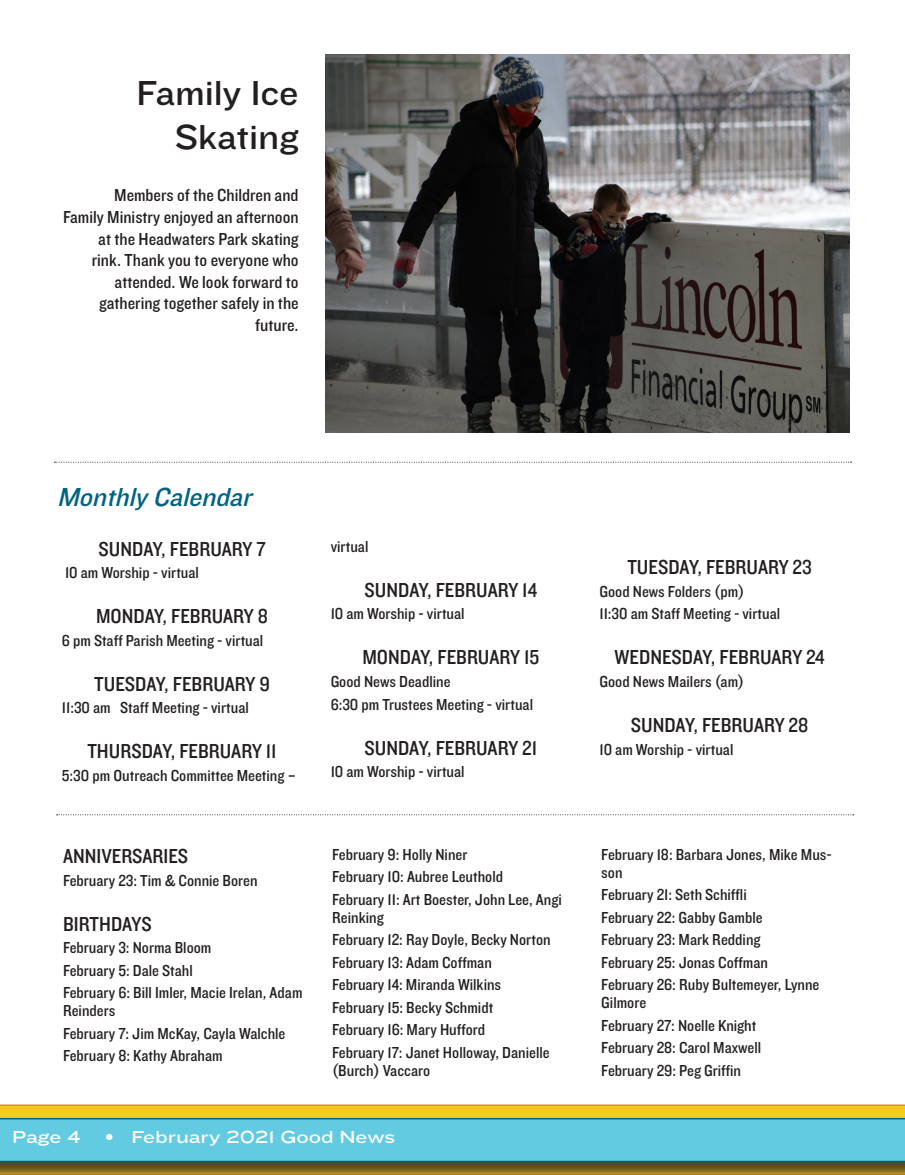
<style>
.page{position:relative;width:905px;height:1175px;background:#fff}
.page>*{position:absolute;margin:0;border:0;box-sizing:border-box;transform-origin:0 0}
.Good_News_article_he{font:36px/43.2px "Knockout 32 Junior Cruisewt";color:#231f20;text-align:right}
.Good_News_article_he-2{font:italic 27px "Knockout 31 Junior Middlewt";color:#006383}
.Calendar_Date{font:21px "Knockout 30 Junior Welterwt";color:#231f20}
.Good_News_article_he-3{font:21px "Knockout 30 Junior Welterwt";color:#231f20}
.Good_News_article{font:18px/21.6px "Knockout 30 Junior Welterwt";color:#231f20;text-align:right}
.t1{font:18px "Knockout 34 Junior Sumo";color:#fff}
.Good_News_article_he-4{font:16.5px/18px "Knockout 30 Junior Welterwt";color:#231f20}
</style>
<div class="page">
<svg style="left:0;top:1104px;width:904px;height:14px;background:#f3c428"></svg>
<div style="left:0;top:1120px;width:904px;height:54px;background:#231f20;opacity:.75"></div>
<svg style="left:0;top:1118px;width:904px;height:44px;background:#5cc4db"></svg>
<svg style="left:54px;top:462px;width:797px;height:1px"></svg>
<img style="left:326px;top:54px;width:523px;height:378px">
<svg style="left:57px;top:814px;width:796px;height:1px"></svg>
<p class="Good_News_article_he" style="left:137px;top:70px;width:163px">Family Ice<br>Skating</p>
<p class="Good_News_article" style="left:63px;top:184px;width:237px">Members of the Children and<br>Family Ministry enjoyed an afternoon at the Headwaters Park skating<br>rink. Thank you to everyone who attended. We look forward to gathering together safely in the future.</p>
<p class="Good_News_article_he-2" style="left:57px;top:479px;width:204px">MonthlyCalendar</p>
<p class="Calendar_Date" style="left:99px;top:534px;width:168px">SUNDAY, FEBRUARY 7</p>
<p class="Good_News_article_he-4" style="left:65px;top:563px;width:135px">10 am Worship - virtual</p>
<p class="Calendar_Date" style="left:96px;top:602px;width:173px">MONDAY, FEBRUARY 8</p>
<p class="Good_News_article_he-4" style="left:62px;top:630px;width:203px">6 pm Staff Parish Meeting - virtual</p>
<p class="Calendar_Date" style="left:94px;top:669px;width:177px">TUESDAY, FEBRUARY 9</p>
<p class="Good_News_article_he-4" style="left:62px;top:698px;width:188px">11:30 am Staff Meeting - virtual</p>
<p class="Calendar_Date" style="left:87px;top:737px;width:191px">THURSDAY, FEBRUARY 11</p>
<p class="Good_News_article_he-4" style="left:62px;top:765px;width:235px">5:30 pm Outreach Committee Meeting –</p>
<p class="Calendar_Date" style="left:63px;top:842px;width:127px">ANNIVERSARIES</p>
<p class="Good_News_article_he-4" style="left:63px;top:870px;width:196px">February 23: Tim &amp; Connie Boren</p>
<p class="Good_News_article_he-3" style="left:63px;top:909px;width:90px">BIRTHDAYS</p>
<p class="Good_News_article_he-4" style="left:63px;top:938px;width:150px">February 3: Norma Bloom</p>
<p class="Good_News_article_he-4" style="left:63px;top:960px;width:131px">February 5: Dale Stahl</p>
<p class="Good_News_article_he-4" style="left:63px;top:983px;width:241px">February 6: Bill Imler, Macie Irelan, Adam<br>Reinders</p>
<p class="Good_News_article_he-4" style="left:63px;top:1023px;width:224px">February 7: Jim McKay, Cayla Walchle</p>
<p class="Good_News_article_he-4" style="left:63px;top:1046px;width:161px">February 8: Kathy Abraham</p>
<p class="Good_News_article_he-4" style="left:330px;top:537px;width:39px">virtual</p>
<p class="Calendar_Date" style="left:364px;top:576px;width:174px">SUNDAY, FEBRUARY 14</p>
<p class="Good_News_article_he-4" style="left:330px;top:604px;width:135px">10 am Worship - virtual</p>
<p class="Calendar_Date" style="left:362px;top:643px;width:178px">MONDAY, FEBRUARY 15</p>
<p class="Good_News_article_he-4" style="left:330px;top:672px;width:121px">Good News Deadline</p>
<p class="Good_News_article_he-4" style="left:330px;top:694px;width:204px">6:30 pm Trustees Meeting - virtual</p>
<p class="Calendar_Date" style="left:364px;top:733px;width:174px">SUNDAY, FEBRUARY 21</p>
<p class="Good_News_article_he-4" style="left:330px;top:762px;width:135px">10 am Worship - virtual</p>
<p class="Good_News_article_he-4" style="left:332px;top:844px;width:137px">February 9: Holly Niner</p>
<p class="Good_News_article_he-4" style="left:332px;top:867px;width:172px">February 10: Aubree Leuthold</p>
<p class="Good_News_article_he-4" style="left:332px;top:889px;width:231px">February 11: Art Boester, John Lee, Angi<br>Reinking</p>
<p class="Good_News_article_he-4" style="left:332px;top:930px;width:220px">February 12: Ray Doyle, Becky Norton</p>
<p class="Good_News_article_he-4" style="left:332px;top:952px;width:161px">February 13: Adam Coffman</p>
<p class="Good_News_article_he-4" style="left:332px;top:975px;width:170px">February 14: Miranda Wilkins</p>
<p class="Good_News_article_he-4" style="left:332px;top:997px;width:163px">February 15: Becky Schmidt</p>
<p class="Good_News_article_he-4" style="left:332px;top:1020px;width:155px">February 16: Mary Hufford</p>
<p class="Good_News_article_he-4" style="left:332px;top:1042px;width:219px">February 17: Janet Holloway, Danielle (Burch) Vaccaro</p>
<p class="t1" style="left:12px;top:1123px;width:71px">Page 4</p>
<p class="t1" style="left:105px;top:1123px;width:292px">• February 2021 Good News</p>
<p class="Calendar_Date" style="left:627px;top:553px;width:186px">TUESDAY, FEBRUARY 23</p>
<p class="Good_News_article_he-4" style="left:599px;top:582px;width:146px">Good News Folders (pm)</p>
<p class="Good_News_article_he-4" style="left:599px;top:604px;width:182px">11:30 am Staff Meeting - virtual</p>
<p class="Calendar_Date" style="left:614px;top:643px;width:212px">WEDNESDAY, FEBRUARY 24</p>
<p class="Good_News_article_he-4" style="left:599px;top:672px;width:146px">Good News Mailers (am)</p>
<p class="Calendar_Date" style="left:630px;top:711px;width:179px">SUNDAY, FEBRUARY 28</p>
<p class="Good_News_article_he-4" style="left:599px;top:739px;width:135px">10 am Worship - virtual</p>
<p class="Good_News_article_he-4" style="left:601px;top:844px;width:232px">February 18: Barbara Jones, Mike Mus&shy;son</p>
<p class="Good_News_article_he-4" style="left:601px;top:885px;width:147px">February 21: Seth Schiffli</p>
<p class="Good_News_article_he-4" style="left:601px;top:907px;width:163px">February 22: Gabby Gamble</p>
<p class="Good_News_article_he-4" style="left:601px;top:930px;width:161px">February 23: Mark Redding</p>
<p class="Good_News_article_he-4" style="left:601px;top:952px;width:168px">February 25: Jonas Coffman</p>
<p class="Good_News_article_he-4" style="left:601px;top:975px;width:220px">February 26: Ruby Bultemeyer, Lynne<br>Gilmore</p>
<p class="Good_News_article_he-4" style="left:601px;top:1015px;width:157px">February 27: Noelle Knight</p>
<p class="Good_News_article_he-4" style="left:601px;top:1038px;width:161px">February 28: Carol Maxwell</p>
<p class="Good_News_article_he-4" style="left:601px;top:1060px;width:141px">February 29: Peg Griffin</p>
</div>
